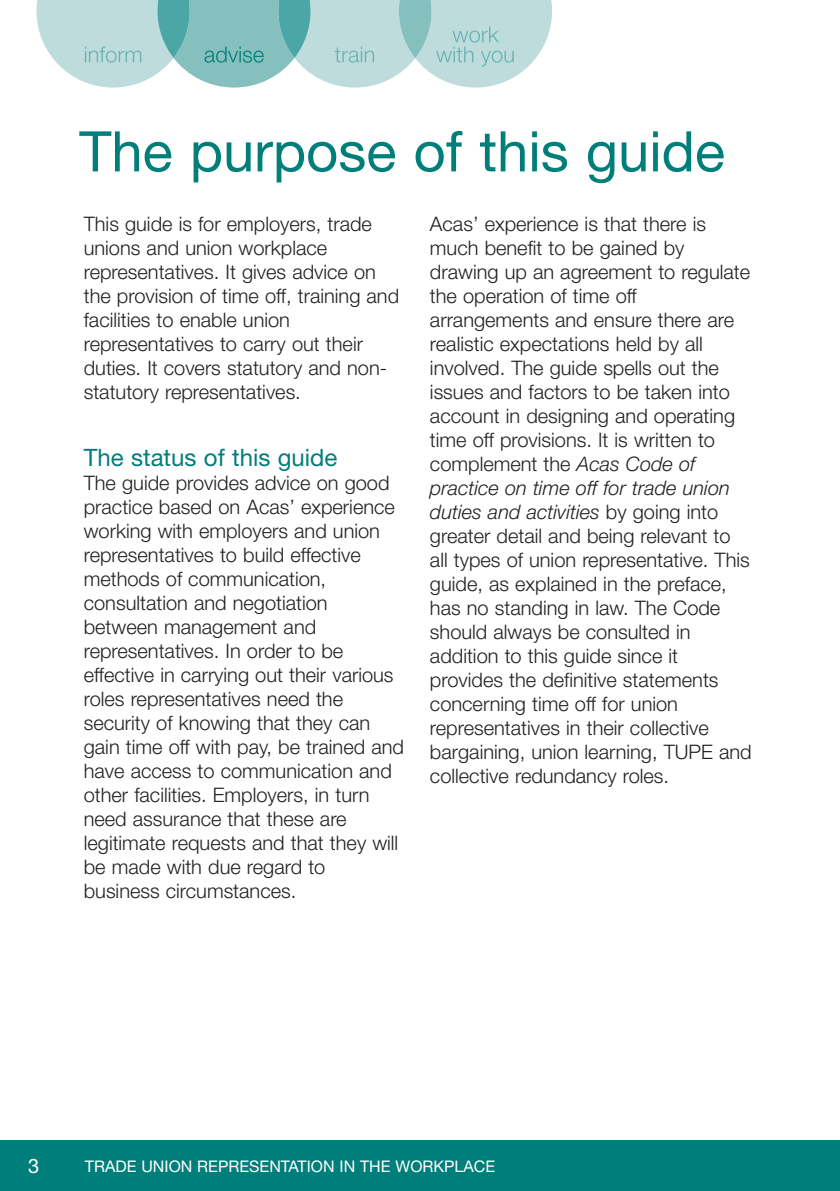
<style>
.page{position:relative;width:840px;height:1191px;background:#fff}
.page>*{position:absolute;margin:0;border:0;box-sizing:border-box;transform-origin:0 0}
.t1{font:56px "Helvetica Neue";color:#007e7a}
.t2{font:24px "Helvetica Neue";color:#007e7a}
.t3{font:300 20px/24px "Helvetica Neue";color:#231f20}
.t4{font:20px "Helvetica Neue";color:#fff}
.t5{font:16px "Helvetica Neue";color:#fff}
.s1{font-style:italic}
</style>
<div class="page">
<hr style="left:839px;top:1140px;width:1px;height:51px;background:#007e7a">
<div style="left:0;top:1140px;width:839px;height:51px;background:#007e7a"></div>
<svg style="left:36px;top:0;width:515px;height:88px;background:#b1d6d5"></svg>
<h2 class="t1" style="left:79px;top:131px;width:647px">The purpose of this guide</h2>
<p class="t3" style="left:84px;top:213px;width:317px">This guide is for employers, trade unions and union workplace representatives. It gives advice on the provision of time off, training and facilities to enable union representatives to carry out their duties. It covers statutory and non&shy;statutory representatives.</p>
<p class="t3" style="left:430px;top:213px;width:323px">Acas’ experience is that there is much benefit to be gained by drawing up an agreement to regulate the operation of time off arrangements and ensure there are realistic expectations held by all involved. The guide spells out the issues and factors to be taken into account in designing and operating time off provisions. It is written to complement the <span class="s1">Acas Code of practice on time off for trade union duties and activities</span> by going into greater detail and being relevant to all types of union representative. This guide, as explained in the preface, has no standing in law. The Code should always be consulted in addition to this guide since it provides the definitive statements concerning time off for union representatives in their collective bargaining, union learning, TUPE and collective redundancy roles.</p>
<h3 class="t2" style="left:84px;top:449px;width:255px">The status of this guide</h3>
<p class="t3" style="left:84px;top:472px;width:321px">The guide provides advice on good practice based on Acas’ experience working with employers and union representatives to build effective methods of communication, consultation and negotiation between management and representatives. In order to be effective in carrying out their various roles representatives need the security of knowing that they can gain time off with pay, be trained and have access to communication and other facilities. Employers, in turn need assurance that these are legitimate requests and that they will be made with due regard to business circumstances.</p>
<p class="t4" style="left:28px;top:1159px;width:13px">3</p>
<p class="t5" style="left:85px;top:1160px;width:411px">TRADE UNION REPRESENTATION IN THE WORKPLACE</p>
</div>
